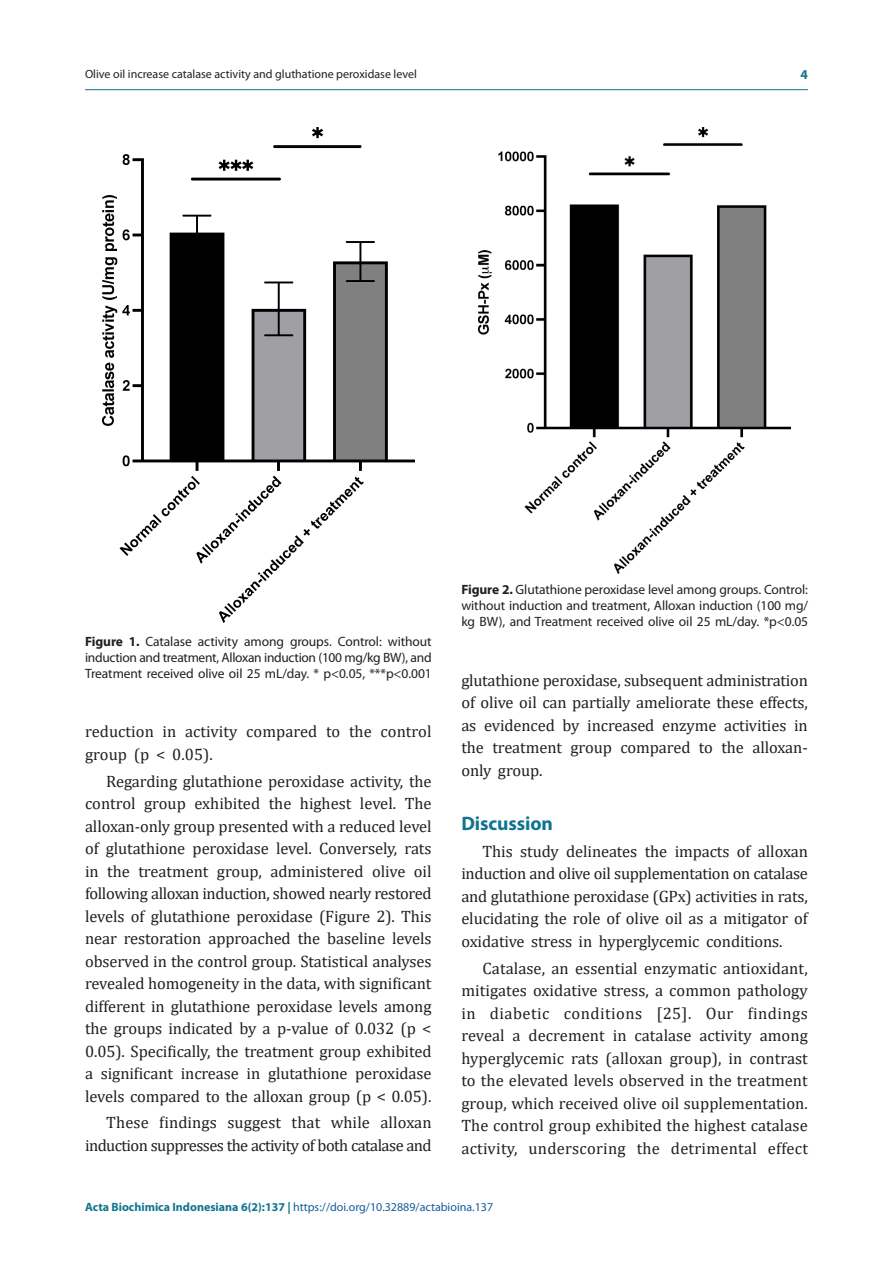
<style>
.page{position:relative;width:893px;height:1263px;background:#fff}
.page>*{position:absolute;margin:0;border:0;box-sizing:border-box;transform-origin:0 0}
.Subehad_1{font:700 19.5px "Myriad Pro";letter-spacing:-.005em;color:#107490}
.BODY_TEXT{font:16.5px/22.5px "Cambria";letter-spacing:-.005em;color:#231f20;text-align:justify}
.BODY_TEXT-2{font:16.5px/22.5px "Cambria";letter-spacing:-.035em;color:#231f20;text-align:right}
.Judul_Gambar___Tabel{font:13.5px/16.2px "Myriad Pro";letter-spacing:-.005em;color:#231f20;text-align:justify}
.t1{font:700 13.5px "Myriad Pro";color:#107490}
.t2{font:12px "Myriad Pro";color:#175d9e}
.t3{font:12px "Myriad Pro";color:#231f20}
.s1{font-weight:700}
.s2{font-weight:700;color:#107490}
</style>
<div class="page">
<hr style="left:85px;top:89px;width:723px;height:1px;background:#107490">
<img style="left:102px;top:128px;width:312px;height:494px">
<img style="left:479px;top:128px;width:312px;height:446px">
<p class="t3" style="left:85px;top:68px;width:333px">Olive oil increase catalase activity and gluthatione peroxidase level</p>
<p class="t1" style="left:800px;top:67px;width:9px">4</p>
<p class="Judul_Gambar___Tabel" style="left:85px;top:633px;width:348px"><span class="s1">Figure 1.</span> Catalase activity among groups. Control: without induction and treatment, Alloxan induction (100 mg/kg BW), and Treatment received olive oil 25 mL/day. * p&lt;0.05, ***p&lt;0.001</p>
<p class="BODY_TEXT" style="left:85px;top:720px;width:348px">reduction in activity compared to the control group (p &lt; 0.05).</p>
<p class="BODY_TEXT" style="left:85px;top:770px;width:348px;text-indent:21px">Regarding glutathione peroxidase activity, the control group exhibited the highest level. The alloxan-only group presented with a reduced level of glutathione peroxidase level. Conversely, rats in the treatment group, administered olive oil following alloxan induction, showed nearly restored levels of glutathione peroxidase (Figure 2). This near restoration approached the baseline levels observed in the control group. Statistical analyses revealed homogeneity in the data, with significant different in glutathione peroxidase levels among the groups indicated by a p-value of 0.032 (p &lt; 0.05). Specifically, the treatment group exhibited a significant increase in glutathione peroxidase levels compared to the alloxan group (p &lt; 0.05).</p>
<p class="BODY_TEXT-2" style="left:85px;top:1111px;width:348px">These findings suggest that while alloxan induction suppresses the activity of both catalase and</p>
<p class="Judul_Gambar___Tabel" style="left:461px;top:581px;width:348px"><span class="s1">Figure 2.</span> Glutathione peroxidase level among groups. Control: without induction and treatment, Alloxan induction (100 mg/ kg BW), and Treatment received olive oil 25 mL/day. *p&lt;0.05</p>
<p class="BODY_TEXT" style="left:461px;top:669px;width:348px">glutathione peroxidase, subsequent administration of olive oil can partially ameliorate these effects, as evidenced by increased enzyme activities in the treatment group compared to the alloxan&shy;only group.</p>
<p class="Subehad_1" style="left:461px;top:813px;width:93px">Discussion</p>
<p class="BODY_TEXT" style="left:461px;top:840px;width:348px;text-indent:21px">This study delineates the impacts of alloxan induction and olive oil supplementation on catalase and glutathione peroxidase (GPx) activities in rats, elucidating the role of olive oil as a mitigator of oxidative stress in hyperglycemic conditions.</p>
<p class="BODY_TEXT" style="left:461px;top:957px;width:348px;text-indent:21px">Catalase, an essential enzymatic antioxidant, mitigates oxidative stress, a common pathology in diabetic conditions [25]. Our findings reveal a decrement in catalase activity among hyperglycemic rats (alloxan group), in contrast to the elevated levels observed in the treatment group, which received olive oil supplementation.<br>The control group exhibited the highest catalase activity, underscoring the detrimental effect</p>
<p class="t2" style="left:85px;top:1200px;width:410px"><span class="s2">Acta Biochimica Indonesiana 6(2):137 |</span> https://doi.org/10.32889/actabioina.137</p>
</div>
